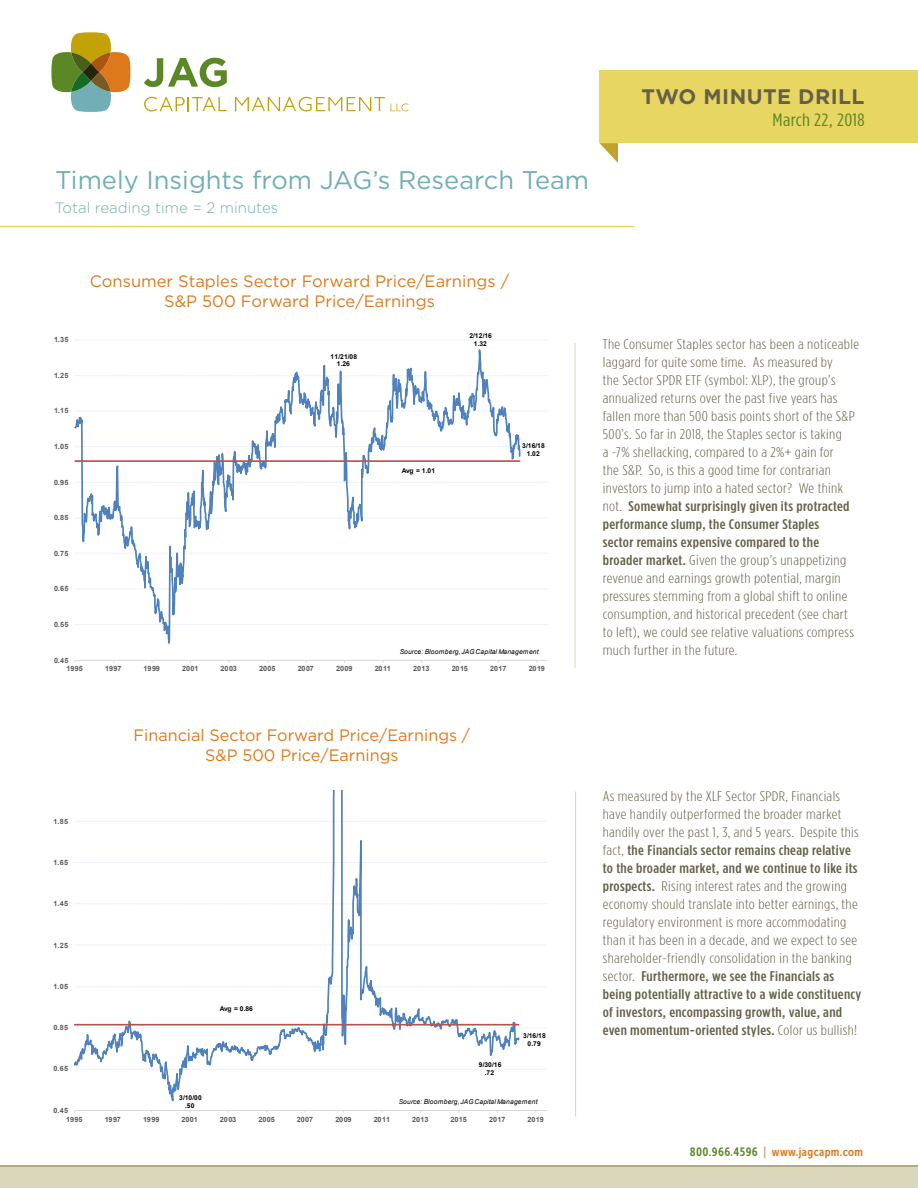
<style>
.page{position:relative;width:918px;height:1188px;background:#fff}
.page>*{position:absolute;margin:0;border:0;box-sizing:border-box;transform-origin:0 0}
.t1{font:25.5px "Gotham";color:#72aeb6}
.t2{font:700 21px "Gotham";letter-spacing:.02em;color:#676049}
.t3{font:17.85px "Gotham Condensed";letter-spacing:.02em;color:#5c8727;scale:1.18 1}
.t4{font:16.5px "Gotham";color:#de791b}
.t5{font:300 15px "Gotham";color:#72aeb6}
.t6{font:300 14.1px/18px "Gotham Condensed";letter-spacing:.02em;color:#676049;scale:1.18 1}
.t7{font:12px "Museo Sans Cond 700";letter-spacing:.03em;color:#de791b}
.t8{font:700 7.2px "Arial";letter-spacing:-.02em;color:#595959}
.t9{font:700 6.75px/7.8px "Arial";letter-spacing:.025em;color:#000;text-align:center}
.t10{font:italic 6.75px "Arial";letter-spacing:.025em;color:#000}
.s1{font-weight:500}
.s2{color:#5c8727}
.s3{color:#b1aa7d}
</style>
<div class="page">
<div style="left:0;top:1165px;width:918px;height:18px;background:linear-gradient(to right,#dad7bd,#dad7bd)"></div>
<svg style="left:599px;top:143px;width:19px;height:20px"></svg>
<div style="left:599px;top:70px;width:319px;height:73px;background:#e8d663"></div>
<svg style="left:51px;top:32px;width:80px;height:80px"></svg>
<svg style="left:144px;top:58px;width:83px;height:29px"></svg>
<svg style="left:144px;top:97px;width:83px;height:14px"></svg>
<svg style="left:235px;top:97px;width:150px;height:14px"></svg>
<svg style="left:391px;top:104px;width:17px;height:7px"></svg>
<div style="left:0;top:1168px;width:918px;height:20px;background:#dad7bd"></div>
<hr style="left:0;top:226px;width:634px;height:1px;background:#e8d665">
<hr style="left:575px;top:343px;width:1px;height:325px;background:#dad7bd">
<hr style="left:575px;top:791px;width:1px;height:326px;background:#dad7bd">
<svg style="left:521px;top:624px;width:27px;height:1px"></svg>
<svg style="left:521px;top:553px;width:27px;height:1px"></svg>
<svg style="left:524px;top:518px;width:24px;height:1px"></svg>
<svg style="left:521px;top:482px;width:27px;height:1px"></svg>
<svg style="left:521px;top:446px;width:27px;height:1px"></svg>
<svg style="left:521px;top:375px;width:27px;height:1px"></svg>
<svg style="left:524px;top:340px;width:23px;height:1px"></svg>
<hr style="left:75px;top:660px;width:473px;height:1px;background:#d9d9d9">
<svg style="left:75px;top:340px;width:446px;height:304px"></svg>
<svg style="left:75px;top:459px;width:446px;height:4px"></svg>
<svg style="left:520px;top:1069px;width:27px;height:1px"></svg>
<svg style="left:525px;top:945px;width:22px;height:1px"></svg>
<svg style="left:520px;top:862px;width:27px;height:1px"></svg>
<svg style="left:520px;top:821px;width:27px;height:1px"></svg>
<hr style="left:75px;top:1110px;width:472px;height:1px;background:#d9d9d9">
<svg style="left:74px;top:790px;width:446px;height:321px"></svg>
<svg style="left:74px;top:1023px;width:473px;height:6px"></svg>
<p class="t1" style="left:55px;top:166px;width:535px">Timely Insights from JAG’s Research Team</p>
<p class="t5" style="left:55px;top:199px;width:225px">Total reading time = 2 minutes</p>
<p class="t2" style="left:641px;top:82px;width:225px">TWO MINUTE DRILL</p>
<p class="t3" style="left:773px;top:110px;width:79px">March 22, 2018</p>
<p class="t8" style="left:54px;top:335px;width:16px">1.35</p>
<p class="t8" style="left:54px;top:370px;width:16px">1.25</p>
<p class="t8" style="left:54px;top:406px;width:16px">1.15</p>
<p class="t8" style="left:54px;top:442px;width:16px">1.05</p>
<p class="t8" style="left:54px;top:477px;width:16px">0.95</p>
<p class="t8" style="left:54px;top:513px;width:16px">0.85</p>
<p class="t8" style="left:54px;top:548px;width:16px">0.75</p>
<p class="t8" style="left:54px;top:584px;width:16px">0.65</p>
<p class="t8" style="left:54px;top:620px;width:16px">0.55</p>
<p class="t8" style="left:54px;top:655px;width:16px">0.45</p>
<p class="t4" style="left:90px;top:272px;width:421px">Consumer Staples Sector Forward Price/Earnings /</p>
<p class="t4" style="left:164px;top:292px;width:272px">S&amp;P 500 Forward Price/Earnings</p>
<p class="t9" style="left:331px;top:353px;width:28px">11/21/08<br>1.26</p>
<p class="t9" style="left:469px;top:332px;width:24px">2/12/16<br>1.32</p>
<p class="t9" style="left:402px;top:467px;width:35px">Avg = 1.01</p>
<p class="t9" style="left:522px;top:442px;width:24px">3/16/18<br>1.02</p>
<p class="t10" style="left:400px;top:647px;width:141px">Source: Bloomberg, JAG Capital Management</p>
<p class="t8" style="left:67px;top:664px;width:18px">1995</p>
<p class="t8" style="left:105px;top:664px;width:18px">1997</p>
<p class="t8" style="left:144px;top:664px;width:18px">1999</p>
<p class="t8" style="left:182px;top:664px;width:18px">2001</p>
<p class="t8" style="left:221px;top:664px;width:18px">2003</p>
<p class="t8" style="left:259px;top:664px;width:18px">2005</p>
<p class="t8" style="left:298px;top:664px;width:18px">2007</p>
<p class="t8" style="left:336px;top:664px;width:18px">2009</p>
<p class="t8" style="left:375px;top:664px;width:18px">2011</p>
<p class="t8" style="left:413px;top:664px;width:18px">2013</p>
<p class="t8" style="left:452px;top:664px;width:18px">2015</p>
<p class="t8" style="left:490px;top:664px;width:18px">2017</p>
<p class="t8" style="left:529px;top:664px;width:18px">2019</p>
<p class="t8" style="left:54px;top:816px;width:16px">1.85</p>
<p class="t8" style="left:54px;top:858px;width:16px">1.65</p>
<p class="t8" style="left:54px;top:899px;width:16px">1.45</p>
<p class="t8" style="left:54px;top:940px;width:16px">1.25</p>
<p class="t8" style="left:54px;top:982px;width:16px">1.05</p>
<p class="t8" style="left:54px;top:1023px;width:16px">0.85</p>
<p class="t8" style="left:54px;top:1064px;width:16px">0.65</p>
<p class="t8" style="left:54px;top:1105px;width:16px">0.45</p>
<p class="t4" style="left:134px;top:726px;width:338px">Financial Sector Forward Price/Earnings /</p>
<p class="t4" style="left:205px;top:746px;width:195px">S&amp;P 500 Price/Earnings</p>
<p class="t9" style="left:220px;top:1005px;width:35px">Avg = 0.86</p>
<p class="t9" style="left:179px;top:1094px;width:24px">3/10/00 .50</p>
<p class="t9" style="left:479px;top:1061px;width:24px">9/30/16 .72</p>
<p class="t9" style="left:523px;top:1032px;width:24px">3/16/18<br>0.79</p>
<p class="t10" style="left:399px;top:1097px;width:140px">Source: Bloomberg, JAG Capital Management</p>
<p class="t8" style="left:66px;top:1114px;width:18px">1995</p>
<p class="t8" style="left:105px;top:1114px;width:18px">1997</p>
<p class="t8" style="left:143px;top:1114px;width:18px">1999</p>
<p class="t8" style="left:182px;top:1114px;width:18px">2001</p>
<p class="t8" style="left:220px;top:1114px;width:18px">2003</p>
<p class="t8" style="left:258px;top:1114px;width:18px">2005</p>
<p class="t8" style="left:297px;top:1114px;width:18px">2007</p>
<p class="t8" style="left:335px;top:1114px;width:18px">2009</p>
<p class="t8" style="left:374px;top:1114px;width:18px">2011</p>
<p class="t8" style="left:412px;top:1114px;width:18px">2013</p>
<p class="t8" style="left:451px;top:1114px;width:18px">2015</p>
<p class="t8" style="left:489px;top:1114px;width:18px">2017</p>
<p class="t8" style="left:528px;top:1114px;width:18px">2019</p>
<p class="t6" style="left:603px;top:335px;width:219px">The Consumer Staples sector has been a noticeable laggard for quite some time. As measured by<br>the Sector SPDR ETF (symbol: XLP), the group’s annualized returns over the past five years has fallen more than 500 basis points short of the S&amp;P 500’s. So far in 2018, the Staples sector is taking<br>a -7% shellacking, compared to a 2%+ gain for<br>the S&amp;P. So, is this a good time for contrarian investors to jump into a hated sector? We think not. <span class="s1">Somewhat surprisingly given its protracted performance slump, the Consumer Staples<br>sector remains expensive compared to the broader market.</span> Given the group’s unappetizing revenue and earnings growth potential, margin pressures stemming from a global shift to online consumption, and historical precedent (see chart to left), we could see relative valuations compress much further in the future.</p>
<p class="t6" style="left:603px;top:787px;width:221px">As measured by the XLF Sector SPDR, Financials have handily outperformed the broader market handily over the past 1, 3, and 5 years. Despite this fact, <span class="s1">the Financials sector remains cheap relative to the broader market, and we continue to like its prospects.</span> Rising interest rates and the growing economy should translate into better earnings, the regulatory environment is more accommodating than it has been in a decade, and we expect to see shareholder-friendly consolidation in the banking sector. <span class="s1">Furthermore, we see the Financials as being potentially attractive to a wide constituency of investors, encompassing growth, value, and even momentum-oriented styles.</span> Color us bullish!</p>
<p class="t7" style="left:690px;top:1145px;width:175px"><span class="s2">800.966.4596</span> <span class="s3">|</span> www.jagcapm.com</p>
</div>
